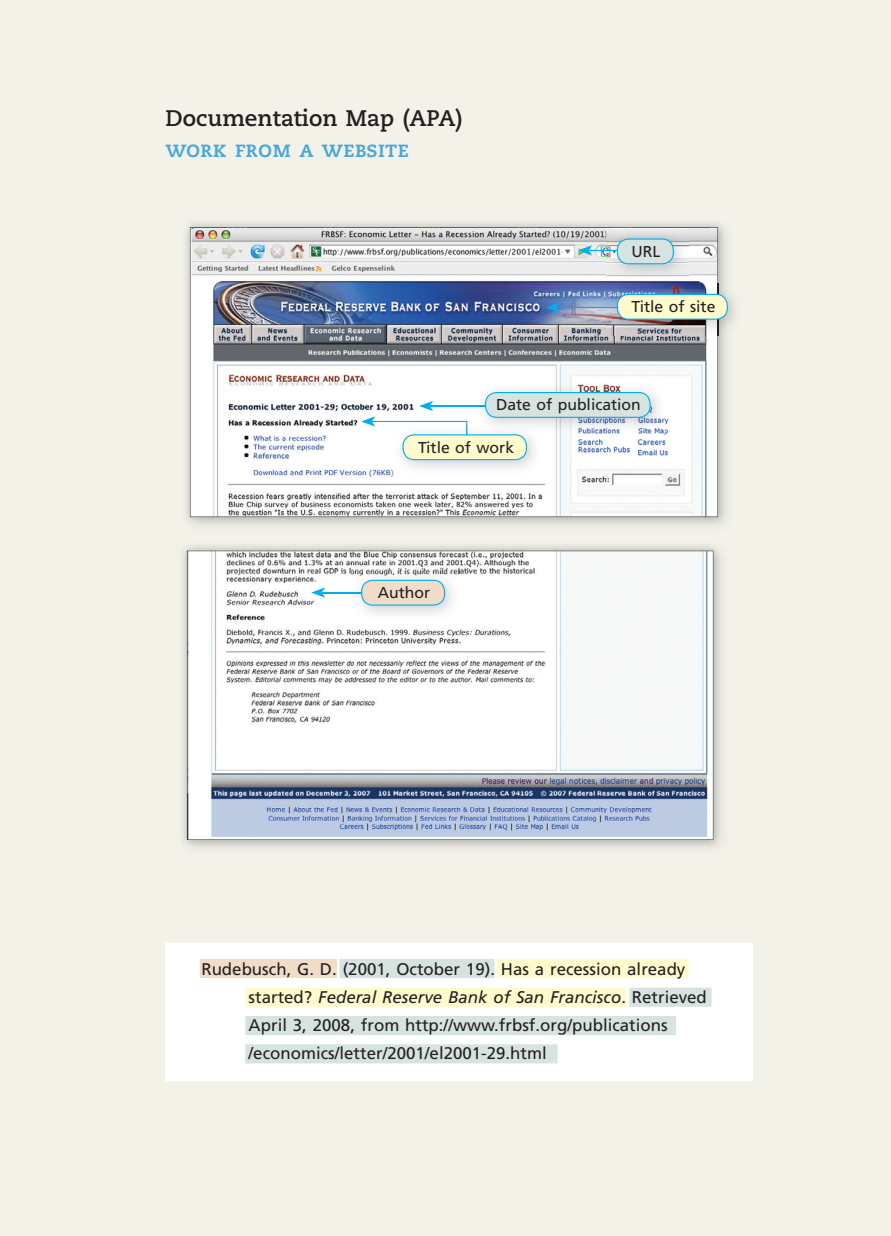
<style>
.page{position:relative;width:891px;height:1236px;background:#fff}
.page>*{position:absolute;margin:0;border:0;box-sizing:border-box;transform-origin:0 0}
.t1{font:700 22.5px "Caecilia LT Std";color:#231f20}
.t2{font:700 22.5px "Caecilia LT Std";color:#48a6dc}
.t3{font:16.88px/28.1px "Frutiger LT Std";color:#231f20}
.t4{font:15.75px "Frutiger LT Std";color:#231f20}
.s1{font-style:italic}
</style>
<div class="page">
<div style="left:0;top:0;width:891px;height:1235px;background:#f2f2e9"></div>
<div style="left:165px;top:943px;width:588px;height:137px;background:#fff"></div>
<div style="left:200px;top:958px;width:137px;height:19px;background:#f1ddc7"></div>
<div style="left:340px;top:958px;width:154px;height:19px;background:#d6e3e0"></div>
<div style="left:629px;top:987px;width:83px;height:19px;background:#d6e3e0"></div>
<div style="left:245px;top:1015px;width:431px;height:20px;background:#d6e3e0"></div>
<div style="left:245px;top:1044px;width:313px;height:19px;background:#d6e3e0"></div>
<div style="left:497px;top:958px;width:192px;height:19px;background:#fffbcc"></div>
<div style="left:245px;top:987px;width:381px;height:19px;background:#fffbcc"></div>
<img style="left:186px;top:223px;width:540px;height:302px">
<img style="left:190px;top:227px;width:528px;height:290px">
<img style="left:183px;top:546px;width:538px;height:301px">
<svg style="left:187px;top:550px;width:526px;height:289px;fill:#f7f8f8"></svg>
<img style="left:607px;top:284px;width:127px;height:51px">
<img style="left:718px;top:284px;width:1px;height:51px">
<div style="left:617px;top:294px;width:110px;height:25px;background:#fffbcc;border-radius:11px"></div>
<div style="left:617px;top:294px;width:111px;height:26px;border:1px solid #00aeef;border-radius:11px"></div>
<img style="left:607px;top:228px;width:81px;height:52px">
<div style="left:617px;top:239px;width:56px;height:25px;background:#d6e3e0;border-radius:11px"></div>
<div style="left:617px;top:238px;width:57px;height:26px;border:1px solid #00aeef;border-radius:11px"></div>
<hr style="left:430px;top:405px;width:91px;height:1px;background:#00aeef">
<img style="left:475px;top:382px;width:190px;height:51px">
<div style="left:486px;top:392px;width:164px;height:25px;background:#d6e3e0;border-radius:11px"></div>
<div style="left:485px;top:392px;width:166px;height:26px;border:1px solid #00aeef;border-radius:11px"></div>
<svg style="left:578px;top:245px;width:39px;height:10px"></svg>
<hr style="left:556px;top:307px;width:63px;height:1px;background:#00aeef">
<svg style="left:546px;top:302px;width:14px;height:10px"></svg>
<img style="left:393px;top:424px;width:149px;height:51px">
<img style="left:475px;top:424px;width:67px;height:9px">
<svg style="left:361px;top:401px;width:106px;height:52px;background:#e4f1f6"></svg>
<div style="left:403px;top:435px;width:123px;height:24px;background:#fffbcc;border-radius:11px"></div>
<div style="left:403px;top:434px;width:124px;height:26px;border:1px solid #00aeef;border-radius:11px"></div>
<hr style="left:322px;top:592px;width:91px;height:1px;background:#00aeef">
<svg style="left:311px;top:587px;width:14px;height:10px"></svg>
<img style="left:351px;top:569px;width:109px;height:52px">
<div style="left:362px;top:580px;width:83px;height:25px;background:#f1ddc7;border-radius:11px"></div>
<div style="left:361px;top:579px;width:84px;height:26px;border:1px solid #00aeef;border-radius:11px"></div>
<h1 class="t1" style="left:165px;top:104px;width:299px">Documentation map (aPa)</h1>
<h1 class="t2" style="left:165px;top:136px;width:245px">work from a website</h1>
<p class="t4" style="left:632px;top:242px;width:30px">URL</p>
<p class="t4" style="left:632px;top:297px;width:85px">Title of site</p>
<p class="t4" style="left:496px;top:395px;width:146px">Date of publication</p>
<p class="t4" style="left:418px;top:438px;width:98px">Title of work</p>
<p class="t4" style="left:378px;top:583px;width:54px">Author</p>
<p class="t3" style="left:249px;top:954px;width:460px;text-indent:-47px">Rudebusch, G. D. (2001, October 19). Has a recession already started? <span class="s1">Federal Reserve Bank of San Francisco</span>. Retrieved April 3, 2008, from http://www.frbsf.org/publications /economics/letter/2001/el2001-29.html</p>
</div>
